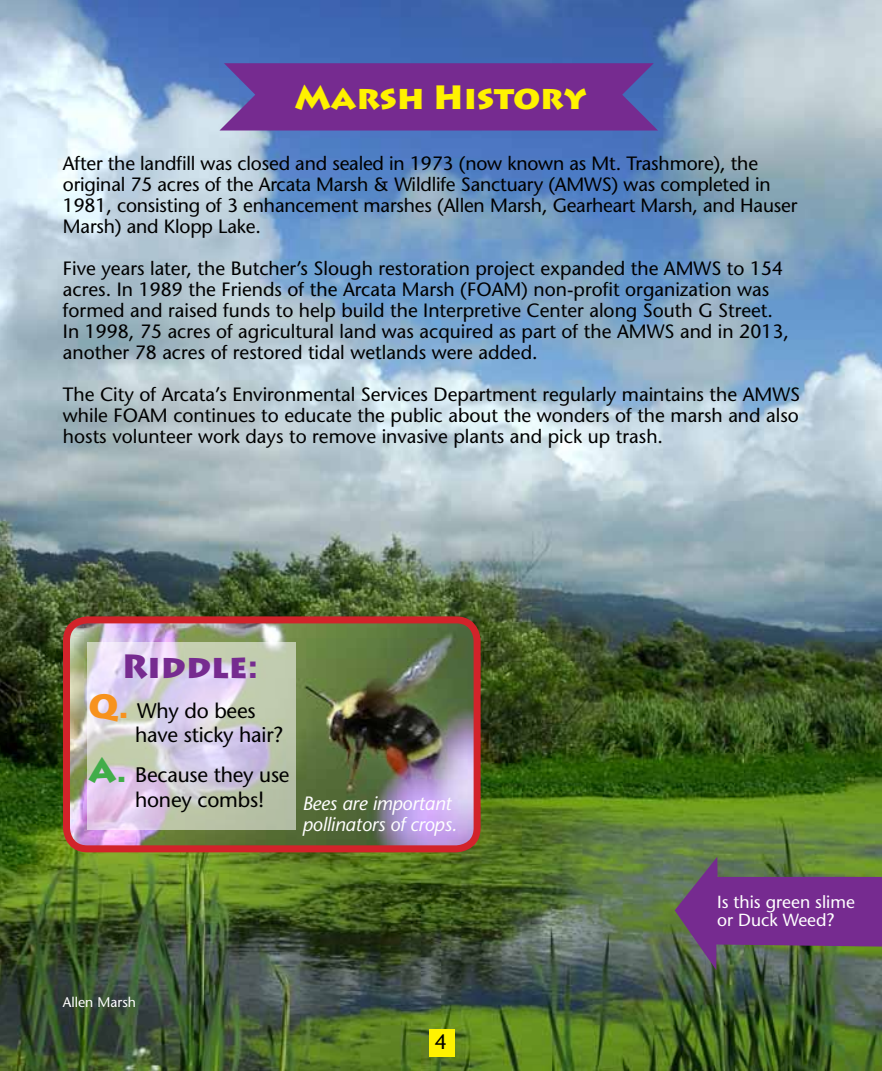
<style>
.page{position:relative;width:882px;height:1071px;background:#fff}
.page>*{position:absolute;margin:0;border:0;box-sizing:border-box;transform-origin:0 0}
.t1{font:900 33.25px "Lithos Pro";color:#fff200}
.t2{font:900 33.25px "Lithos Pro";color:#762b90}
.t3{font:21px/24.5px "Stone Sans";letter-spacing:-.01em;color:#000}
.t4{font:19.25px/21px "Stone Sans";color:#000}
.t5{font:italic 19.25px/21px "Stone Sans";letter-spacing:-.01em;color:#fff}
.t6{font:17.5px/17.5px "Stone Sans";color:#fff}
.t7{font:14px "Stone Sans";color:#fff}
.s1{font-family:"Lithos Pro";font-weight:900;font-size:33.25px;color:#f7921e}
.s2{font-family:"Lithos Pro";font-weight:900;font-size:33.25px;color:#41ad49}
</style>
<div class="page">
<img style="left:0;top:0;width:882px;height:1071px">
<svg style="left:219px;top:63px;width:439px;height:68px"></svg>
<svg style="left:675px;top:857px;width:207px;height:113px"></svg>
<div style="left:429px;top:1029px;width:26px;height:27px;background:#fff200"></div>
<img style="left:66px;top:620px;width:411px;height:229px">
<div style="left:63px;top:616px;width:418px;height:236px;border:7px solid #d2232a;border-radius:21px"></div>
<svg style="left:87px;top:642px;width:209px;height:188px"></svg>
<h1 class="t1" style="left:295px;top:76px;width:294px">Marsh History</h1>
<p class="t4" style="left:63px;top:153px;width:736px">After the landfill was closed and sealed in 1973 (now known as Mt. Trashmore), the original 75 acres of the Arcata Marsh &amp; Wildlife Sanctuary (AMWS) was completed in 1981, consisting of 3 enhancement marshes (Allen Marsh, Gearheart Marsh, and Hauser Marsh) and Klopp Lake.</p>
<p class="t4" style="left:63px;top:258px;width:728px">Five years later, the Butcher’s Slough restoration project expanded the AMWS to 154 acres. In 1989 the Friends of the Arcata Marsh (FOAM) non-profit organization was formed and raised funds to help build the Interpretive Center along South G Street.<br>In 1998, 75 acres of agricultural land was acquired as part of the AMWS and in 2013, another 78 acres of restored tidal wetlands were added.</p>
<p class="t4" style="left:63px;top:384px;width:739px;text-align:justify">The City of Arcata’s Environmental Services Department regularly maintains the AMWS while FOAM continues to educate the public about the wonders of the marsh and also hosts volunteer work days to remove invasive plants and pick up trash.</p>
<h1 class="t2" style="left:122px;top:646px;width:138px">Riddle:</h1>
<p class="t3" style="left:135px;top:698px;width:150px;text-indent:-47px"><span class="s1">Q.</span> Why do bees have sticky hair?</p>
<p class="t3" style="left:135px;top:762px;width:156px;text-indent:-47px"><span class="s2">A.</span> Because they use honey combs!</p>
<p class="t5" style="left:302px;top:793px;width:156px">Bees are important pollinators of crops.</p>
<p class="t7" style="left:63px;top:993px;width:75px">Allen Marsh</p>
<p class="t3" style="left:435px;top:1030px;width:14px">4</p>
<p class="t6" style="left:717px;top:893px;width:139px">Is this green slime or Duck Weed?</p>
</div>
